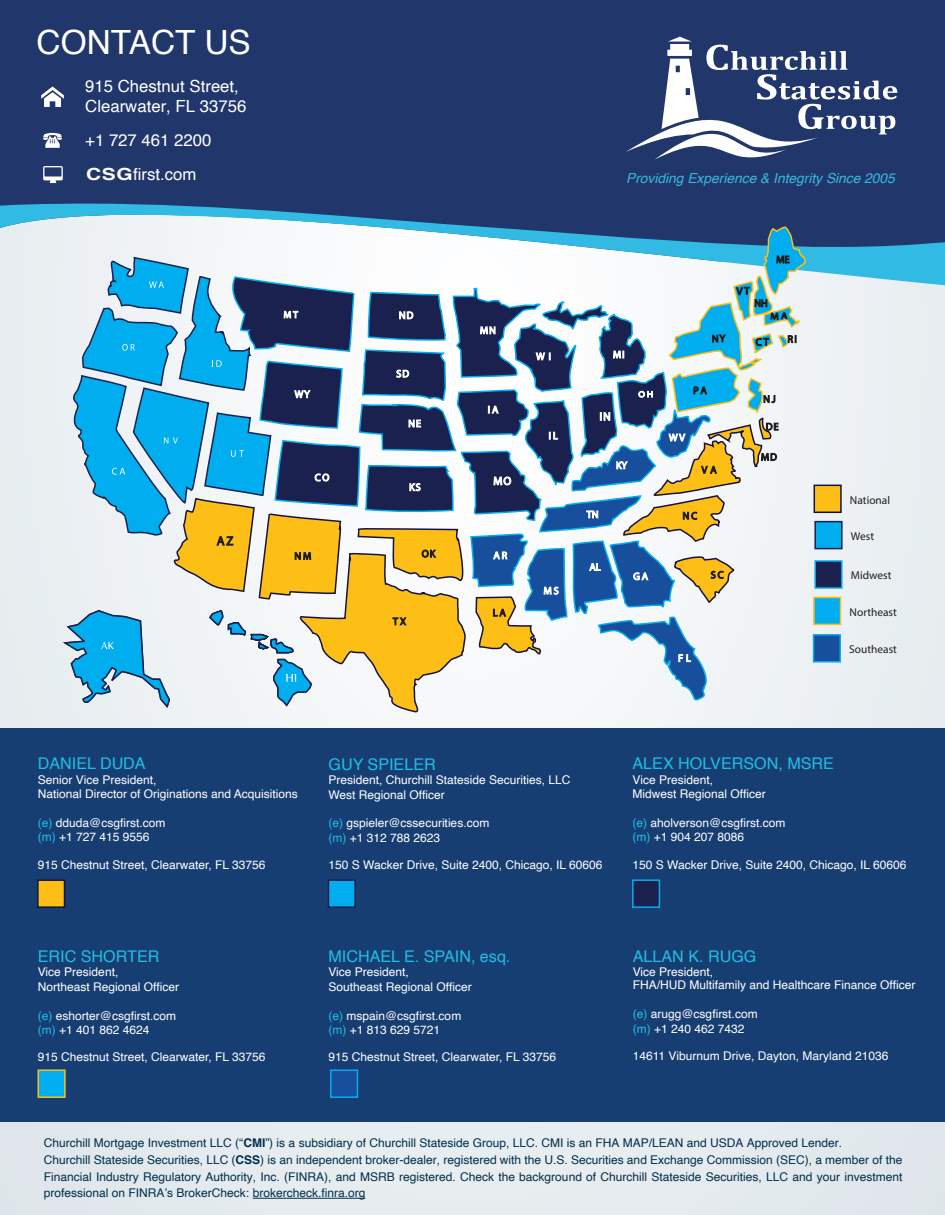
<style>
.page{position:relative;width:945px;height:1215px;background:#fff}
.page>*{position:absolute;margin:0;border:0;box-sizing:border-box;transform-origin:0 0}
.t1{font:33.45px "Helvetica";color:#fff}
.t2{font:16.8px/20.1px "Helvetica";color:#fff}
.t3{font:16.2px "Helvetica";color:#20bee4}
.t4{font:italic 13.8px "Helvetica";color:#36b9e1}
.t5{font:12px/14.4px "Helvetica";color:#fff}
.t6{font:12px/16.8px "Helvetica";color:#002f4e}
.t7{font:11.4px "Myriad Pro";color:#211e1e}
.s1{font-weight:700}
.s2{color:#20bee4}
</style>
<div class="page">
<div style="left:0;top:0;width:945px;height:192px;background:#21376b"></div>
<svg style="left:0;top:192px;width:945px;height:96px;background:#336391"></svg>
<hr style="left:253px;top:1198px;width:112px;height:1px;background:#002f4e">
<div style="left:0;top:728px;width:945px;height:394px;background:#173e72"></div>
<svg style="left:43px;top:166px;width:20px;height:17px"></svg>
<svg style="left:43px;top:133px;width:19px;height:15px"></svg>
<svg style="left:41px;top:86px;width:23px;height:21px"></svg>
<svg style="left:626px;top:37px;width:271px;height:123px"></svg>
<div style="left:328px;top:879px;width:28px;height:29px;background:#00aeef;border:2px solid #1a214e"></div>
<div style="left:632px;top:879px;width:28px;height:29px;background:#1a214e;border:2px solid #00aeef"></div>
<div style="left:38px;top:1069px;width:28px;height:29px;background:#00aeef;border:2px solid #fdbf16"></div>
<div style="left:330px;top:1069px;width:28px;height:29px;background:#184f9c;border:2px solid #00aeef"></div>
<div style="left:37px;top:879px;width:28px;height:29px;background:#fdbf16;border:2px solid #141241"></div>
<div style="left:814px;top:521px;width:29px;height:28px;background:#00aeef;border:2px solid #1a214e"></div>
<div style="left:814px;top:560px;width:29px;height:29px;background:#1a214e;border:2px solid #00aeef"></div>
<div style="left:814px;top:485px;width:28px;height:28px;background:#fdbf16;border:2px solid #141241"></div>
<div style="left:813px;top:597px;width:28px;height:28px;background:#00aeef;border:2px solid #fdbf16"></div>
<div style="left:813px;top:634px;width:28px;height:29px;background:#184f9c;border:2px solid #00aeef"></div>
<svg style="left:0;top:199px;width:806px;height:515px"></svg>
<h1 class="t1" style="left:37px;top:16px;width:216px">CONTACT US</h1>
<h2 class="t2" style="left:85px;top:77px;width:163px">915 Chestnut Street,<br>Clearwater, FL 33756</h2>
<h2 class="t2" style="left:85px;top:131px;width:128px">+1 727 461 2200</h2>
<h2 class="t2" style="left:86px;top:164px;width:112px"><span class="s1">CSG</span>first.com</h2>
<p class="t4" style="left:626px;top:167px;width:270px">Providing Experience &amp; Integrity Since 2005</p>
<p class="t7" style="left:850px;top:493px;width:42px">National</p>
<p class="t7" style="left:851px;top:529px;width:25px">West</p>
<p class="t7" style="left:851px;top:569px;width:42px">Midwest</p>
<p class="t7" style="left:850px;top:605px;width:49px">Northeast</p>
<p class="t7" style="left:849px;top:642px;width:49px">Southeast</p>
<h3 class="t3" style="left:38px;top:751px;width:109px">DANIEL DUDA</h3>
<p class="t5" style="left:38px;top:773px;width:262px">Senior Vice President,<br>National Director of Originations and Acquisitions</p>
<p class="t5" style="left:38px;top:816px;width:129px"><span class="s2">(e)</span> dduda@csgfirst.com <span class="s2">(m)</span> +1 727 415 9556</p>
<p class="t5" style="left:38px;top:858px;width:229px">915 Chestnut Street, Clearwater, FL 33756</p>
<h3 class="t3" style="left:328px;top:752px;width:109px">GUY SPIELER</h3>
<p class="t5" style="left:328px;top:773px;width:244px">President, Churchill Stateside Securities, LLC<br>West Regional Officer</p>
<p class="t5" style="left:328px;top:816px;width:162px"><span class="s2">(e)</span> gspieler@cssecurities.com <span class="s2">(m)</span> +1 312 788 2623</p>
<p class="t5" style="left:328px;top:858px;width:275px">150 S Wacker Drive, Suite 2400, Chicago, IL 60606</p>
<h3 class="t3" style="left:633px;top:751px;width:203px">ALEX HOLVERSON, MSRE</h3>
<p class="t5" style="left:633px;top:773px;width:135px">Vice President,<br>Midwest Regional Officer</p>
<p class="t5" style="left:633px;top:816px;width:154px"><span class="s2">(e)</span> aholverson@csgfirst.com <span class="s2">(m)</span> +1 904 207 8086</p>
<p class="t5" style="left:633px;top:858px;width:275px">150 S Wacker Drive, Suite 2400, Chicago, IL 60606</p>
<h3 class="t3" style="left:38px;top:944px;width:123px">ERIC SHORTER</h3>
<p class="t5" style="left:38px;top:965px;width:143px">Vice President,<br>Northeast Regional Officer</p>
<p class="t5" style="left:38px;top:1008px;width:140px"><span class="s2">(e)</span> eshorter@csgfirst.com <span class="s2">(m)</span> +1 401 862 4624</p>
<p class="t5" style="left:38px;top:1050px;width:229px">915 Chestnut Street, Clearwater, FL 33756</p>
<h3 class="t3" style="left:328px;top:944px;width:184px">MICHAEL E. SPAIN, esq.</h3>
<p class="t5" style="left:328px;top:965px;width:145px">Vice President,<br>Southeast Regional Officer</p>
<p class="t5" style="left:328px;top:1008px;width:134px"><span class="s2">(e)</span> mspain@csgfirst.com <span class="s2">(m)</span> +1 813 629 5721</p>
<p class="t5" style="left:328px;top:1050px;width:229px">915 Chestnut Street, Clearwater, FL 33756</p>
<h3 class="t3" style="left:633px;top:944px;width:125px">ALLAN K. RUGG</h3>
<p class="t5" style="left:633px;top:965px;width:284px;line-height:13.6px">Vice President,<br>FHA/HUD Multifamily and Healthcare Finance Officer</p>
<p class="t5" style="left:633px;top:1007px;width:126px"><span class="s2">(e)</span> arugg@csgfirst.com <span class="s2">(m)</span> +1 240 462 7432</p>
<p class="t5" style="left:633px;top:1049px;width:257px">14611 Viburnum Drive, Dayton, Maryland 21036</p>
<p class="t6" style="left:44px;top:1135px;width:860px">Churchill Mortgage Investment LLC (“<span class="s1">CMI</span>”) is a subsidiary of Churchill Stateside Group, LLC. CMI is an FHA MAP/LEAN and USDA Approved Lender.<br>Churchill Stateside Securities, LLC (<span class="s1">CSS</span>) is an independent broker-dealer, registered with the U.S. Securities and Exchange Commission (SEC), a member of the Financial Industry Regulatory Authority, Inc. (FINRA), and MSRB registered. Check the background of Churchill Stateside Securities, LLC and your investment professional on FINRA’s BrokerCheck: brokercheck.finra.org</p>
</div>
